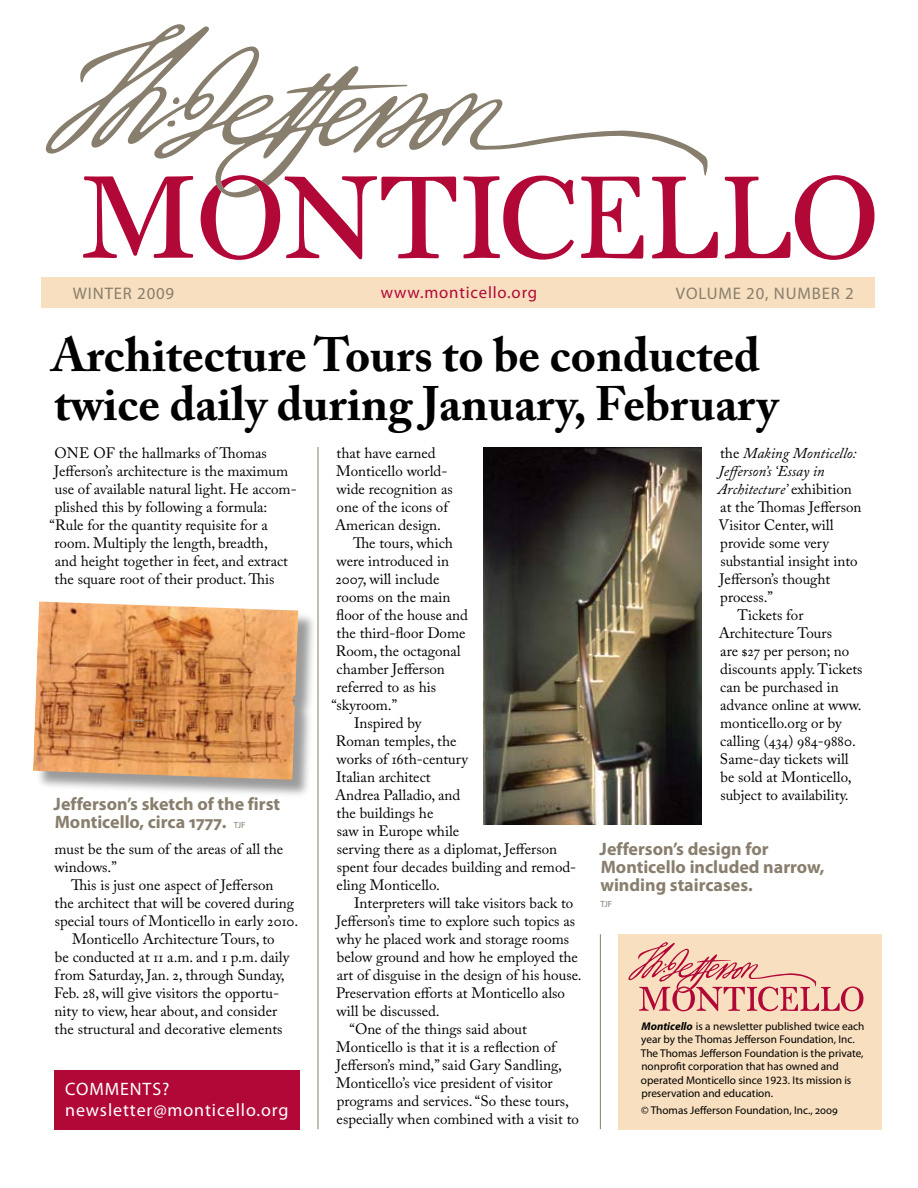
<style>
.page{position:relative;width:918px;height:1188px;background:#fff}
.page>*{position:absolute;margin:0;border:0;box-sizing:border-box;transform-origin:0 0}
.t1{font:700 48px/49.5px "Adobe Caslon Pro";color:#000}
.t2{font:700 18px/18px "Myriad Pro";color:#887e6d}
.t3{font:18px/21px "Myriad Pro";letter-spacing:.05em;color:#fff}
.t4{font:16.8px "Myriad Pro";letter-spacing:.05em;color:#887e6d}
.t5{font:16.8px "Myriad Pro";letter-spacing:.05em;color:#b20838}
.t6{font:15px/18px "Adobe Caslon Pro";color:#000}
.t7{font:italic 15px "Adobe Caslon Pro";color:#000}
.t8{font:11.25px/13.5px "Myriad Pro";color:#000}
.t9{font:9px "Myriad Pro";color:#887e6d}
.s1{font-style:normal}
.s2{font-weight:400;font-size:9px}
.s3{font-weight:700;font-style:italic}
</style>
<div class="page">
<hr style="left:318px;top:447px;width:1px;height:682px;background:#887e6d">
<div style="left:54px;top:1070px;width:246px;height:60px;background:#b20838"></div>
<div style="left:618px;top:934px;width:264px;height:196px;background:#f8dfbf"></div>
<svg style="left:629px;top:942px;width:234px;height:69px"></svg>
<svg style="left:725px;top:175px;width:149px;height:85px"></svg>
<svg style="left:463px;top:197px;width:111px;height:63px"></svg>
<svg style="left:581px;top:197px;width:62px;height:62px"></svg>
<svg style="left:652px;top:197px;width:66px;height:61px"></svg>
<svg style="left:83px;top:197px;width:110px;height:61px"></svg>
<svg style="left:201px;top:197px;width:255px;height:63px"></svg>
<svg style="left:46px;top:24px;width:662px;height:173px"></svg>
<svg style="left:173px;top:96px;width:7px;height:8px"></svg>
<svg style="left:166px;top:120px;width:10px;height:7px"></svg>
<div style="left:41px;top:277px;width:833px;height:31px;background:#f8dfbf"></div>
<div style="left:34px;top:603px;width:285px;height:197px;background:#000;opacity:.4"></div>
<img style="left:33px;top:602px;width:266px;height:178px">
<img style="left:483px;top:447px;width:219px;height:377px">
<hr style="left:600px;top:934px;width:1px;height:195px;background:#887e6d">
<p class="t4" style="left:73px;top:283px;width:103px">WINTER 2009</p>
<p class="t5" style="left:381px;top:282px;width:158px">www.monticello.org</p>
<p class="t4" style="left:676px;top:283px;width:179px">VOLUME 20, NUMBER 2</p>
<h1 class="t1" style="left:52px;top:329px;width:728px">Architecture Tours to be conducted twice daily during January, February</h1>
<p class="t6" style="left:54px;top:444px;width:214px">One o f the hallmarks of Thomas</p>
<p class="t6" style="left:54px;top:462px;width:236px">Jefferson’s architecture is the maximum</p>
<p class="t6" style="left:55px;top:480px;width:243px">use of available natural light. He accom-</p>
<p class="t6" style="left:55px;top:498px;width:214px">plished this by following a formula:</p>
<p class="t6" style="left:50px;top:516px;width:220px">“Rule for the quantity requisite for a</p>
<p class="t6" style="left:55px;top:534px;width:215px">room. Multiply the length, breadth,</p>
<p class="t6" style="left:55px;top:552px;width:235px">and height together in feet, and extract</p>
<p class="t6" style="left:55px;top:570px;width:221px">the square root of their product. This</p>
<p class="t6" style="left:337px;top:444px;width:101px">that have earned</p>
<p class="t6" style="left:336px;top:462px;width:113px">Monticello world-</p>
<p class="t6" style="left:337px;top:480px;width:118px">wide recognition as</p>
<p class="t6" style="left:337px;top:498px;width:115px">one of the icons of</p>
<p class="t6" style="left:335px;top:516px;width:107px">American design.</p>
<p class="t6" style="left:353px;top:534px;width:102px">The tours, which</p>
<p class="t6" style="left:337px;top:552px;width:114px">were introduced in</p>
<p class="t6" style="left:335px;top:570px;width:105px">2007, will include</p>
<p class="t6" style="left:337px;top:588px;width:115px">rooms on the main</p>
<p class="t6" style="left:336px;top:606px;width:133px">floor of the house and</p>
<p class="t6" style="left:337px;top:624px;width:130px">the third-floor Dome</p>
<p class="t6" style="left:336px;top:642px;width:126px">Room, the octagonal</p>
<p class="t6" style="left:337px;top:660px;width:110px">chamber Jefferson</p>
<p class="t6" style="left:337px;top:678px;width:101px">referred to as his</p>
<p class="t6" style="left:332px;top:696px;width:67px">“skyroom.”</p>
<p class="t6" style="left:354px;top:714px;width:69px">Inspired by</p>
<p class="t6" style="left:336px;top:732px;width:122px">Roman temples, the</p>
<p class="t6" style="left:337px;top:750px;width:133px">works of 16th-century</p>
<p class="t6" style="left:336px;top:768px;width:96px">Italian architect</p>
<p class="t6" style="left:335px;top:786px;width:127px">Andrea Palladio, and</p>
<p class="t6" style="left:337px;top:804px;width:98px">the buildings he</p>
<p class="t6" style="left:337px;top:822px;width:124px">saw in Europe while</p>
<p class="t6" style="left:337px;top:840px;width:222px">serving there as a diplomat, Jefferson</p>
<p class="t6" style="left:337px;top:858px;width:241px">spent four decades building and remod-</p>
<p class="t6" style="left:337px;top:876px;width:105px">eling Monticello.</p>
<p class="t6" style="left:354px;top:894px;width:221px">Interpreters will take visitors back to</p>
<p class="t6" style="left:336px;top:912px;width:241px">Jefferson’s time to explore such topics as</p>
<p class="t6" style="left:337px;top:930px;width:234px">why he placed work and storage rooms</p>
<p class="t6" style="left:337px;top:948px;width:243px">below ground and how he employed the</p>
<p class="t6" style="left:337px;top:966px;width:247px">art of disguise in the design of his house.</p>
<p class="t6" style="left:336px;top:984px;width:230px">Preservation efforts at Monticello also</p>
<p class="t6" style="left:337px;top:1002px;width:105px">will be discussed.</p>
<p class="t6" style="left:350px;top:1020px;width:179px">“One of the things said about</p>
<p class="t6" style="left:336px;top:1038px;width:223px">Monticello is that it is a reflection of</p>
<p class="t6" style="left:336px;top:1056px;width:227px">Jefferson’s mind,” said Gary Sandling,</p>
<p class="t6" style="left:336px;top:1074px;width:218px">Monticello’s vice president of visitor</p>
<p class="t6" style="left:337px;top:1092px;width:234px">programs and services. “So these tours,</p>
<p class="t6" style="left:337px;top:1110px;width:244px">especially when combined with a visit to</p>
<p class="t7" style="left:720px;top:444px;width:138px"><span class="s1">the</span> Making Monticello:</p>
<p class="t7" style="left:719px;top:462px;width:108px">Jefferson’s ‘Essay in</p>
<p class="t7" style="left:718px;top:480px;width:135px">Architecture’ <span class="s1">exhibition</span></p>
<p class="t6" style="left:720px;top:498px;width:143px">at the Thomas Jefferson</p>
<p class="t6" style="left:719px;top:516px;width:117px">Visitor Center, will</p>
<p class="t6" style="left:720px;top:534px;width:110px">provide some very</p>
<p class="t6" style="left:720px;top:552px;width:139px">substantial insight into</p>
<p class="t6" style="left:720px;top:570px;width:112px">Jefferson’s thought</p>
<p class="t6" style="left:720px;top:588px;width:54px">process.”</p>
<p class="t6" style="left:737px;top:606px;width:68px">Tickets for</p>
<p class="t6" style="left:719px;top:624px;width:115px">Architecture Tours</p>
<p class="t6" style="left:720px;top:642px;width:130px">are $27 per person; no</p>
<p class="t6" style="left:720px;top:660px;width:144px">discounts apply. Tickets</p>
<p class="t6" style="left:720px;top:678px;width:120px">can be purchased in</p>
<p class="t6" style="left:720px;top:696px;width:143px">advance online at www.</p>
<p class="t6" style="left:720px;top:714px;width:123px">monticello.org or by</p>
<p class="t6" style="left:720px;top:732px;width:137px">calling (434) 984-9880.</p>
<p class="t6" style="left:720px;top:750px;width:130px">Same-day tickets will</p>
<p class="t6" style="left:721px;top:768px;width:133px">be sold at Monticello,</p>
<p class="t6" style="left:720px;top:786px;width:130px">subject to availability.</p>
<p class="t2" style="left:54px;top:794px;width:228px">Jefferson’s sketch of the first<br>Monticello, circa 1777. <span class="s2">TJF</span></p>
<p class="t2" style="left:600px;top:839px;width:226px">Jefferson’s design for<br>Monticello included narrow, winding staircases.</p>
<p class="t9" style="left:601px;top:899px;width:13px">TJF</p>
<p class="t6" style="left:55px;top:840px;width:230px">must be the sum of the areas of all the windows.”</p>
<p class="t6" style="left:71px;top:876px;width:204px">This is just one aspect of Jefferson</p>
<p class="t6" style="left:55px;top:894px;width:241px">the architect that will be covered during</p>
<p class="t6" style="left:55px;top:912px;width:245px">special tours of Monticello in early 2010.</p>
<p class="t6" style="left:72px;top:930px;width:204px">Monticello Architecture Tours, to</p>
<p class="t6" style="left:55px;top:948px;width:236px">be conducted at 11 a.m. and 1 p.m. daily</p>
<p class="t6" style="left:55px;top:966px;width:232px">from Saturday, Jan. 2, through Sunday,</p>
<p class="t6" style="left:54px;top:984px;width:227px">Feb. 28, will give visitors the opportu-</p>
<p class="t6" style="left:55px;top:1002px;width:224px">nity to view, hear about, and consider</p>
<p class="t6" style="left:55px;top:1020px;width:229px">the structural and decorative elements</p>
<p class="t8" style="left:641px;top:1019px;width:225px"><span class="s3">Monticello</span> is a newsletter published twice each year by the Thomas Jefferson Foundation, Inc.<br>The Thomas Jefferson Foundation is the private, nonprofit corporation that has owned and operated Monticello since 1923. Its mission is preservation and education.</p>
<p class="t8" style="left:641px;top:1103px;width:198px">© Thomas Jefferson Foundation, Inc., 2009</p>
<p class="t3" style="left:65px;top:1079px;width:225px">COMMENTS? newsletter@monticello.org</p>
</div>
